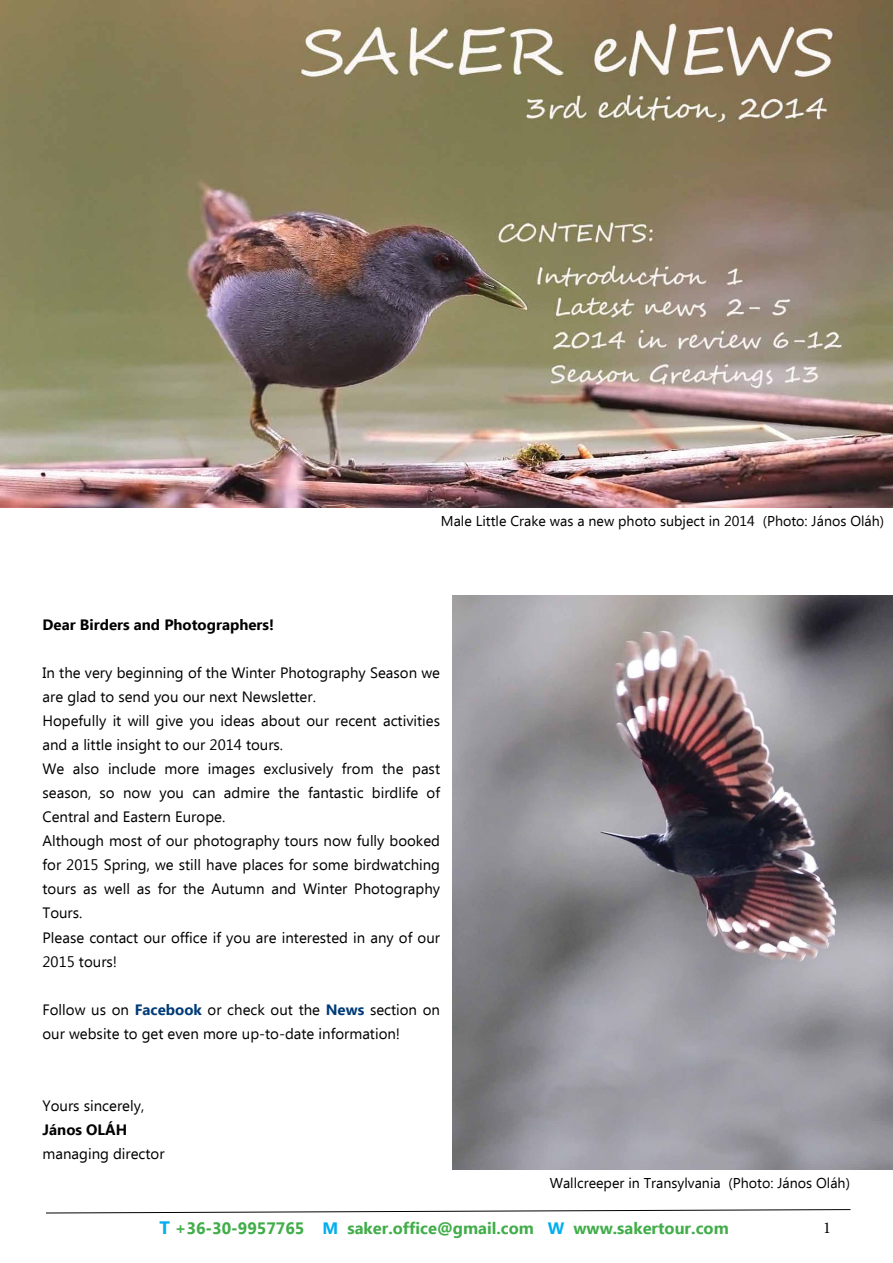
<style>
.page{position:relative;width:893px;height:1263px;background:#fff}
.page>*{position:absolute;margin:0;border:0;box-sizing:border-box;transform-origin:0 0}
.t1{font:700 16.5px "Ebrima";color:#41ad49}
.t2{font:16.5px "Minion Pro";color:#000}
.t3{font:15px/24px "Ebrima";color:#000}
.t4{font:700 15px "Ebrima";color:#000}
.t5{font:14.25px "Ebrima";color:#000}
.s1{font-weight:700;color:#003b77}
.s2{font-size:18px;color:#00aeef}
.s3{color:#00aeef}
</style>
<div class="page">
<svg style="left:46px;top:1209px;width:805px;height:4px"></svg>
<img style="left:0;top:0;width:893px;height:508px">
<img style="left:453px;top:595px;width:440px;height:574px">
<p class="t5" style="left:441px;top:511px;width:445px">Male Little Crake was a new photo subject in 2014 (Photo: János Oláh)</p>
<p class="t4" style="left:43px;top:614px;width:233px">Dear Birders and Photographers!</p>
<p class="t3" style="left:43px;top:662px;width:399px">In the very beginning of the Winter Photography Season we are glad to send you our next Newsletter.<br>Hopefully it will give you ideas about our recent activities and a little insight to our 2014 tours.<br>We also include more images exclusively from the past season, so now you can admire the fantastic birdlife of Central and Eastern Europe.<br>Although most of our photography tours now fully booked for 2015 Spring, we still have places for some birdwatching tours as well as for the Autumn and Winter Photography Tours.<br>Please contact our office if you are interested in any of our 2015 tours!</p>
<p class="t3" style="left:43px;top:998px;width:399px">Follow us on <span class="s1">Facebook</span> or check out the <span class="s1">News</span> section on our website to get even more up-to-date information!</p>
<p class="t3" style="left:43px;top:1094px;width:103px">Yours sincerely,</p>
<p class="t4" style="left:43px;top:1118px;width:86px">János OLÁH</p>
<p class="t3" style="left:43px;top:1142px;width:124px">managing director</p>
<p class="t5" style="left:550px;top:1172px;width:302px">Wallcreeper in Transylvania (Photo: János Oláh)</p>
<p class="t1" style="left:159px;top:1216px;width:571px"><span class="s2">T</span> +36-30-9957765 <span class="s3">M</span> saker.office@gmail.com <span class="s3">W</span> www.sakertour.com</p>
<p class="t2" style="left:823px;top:1217px;width:9px">1</p>
</div>
